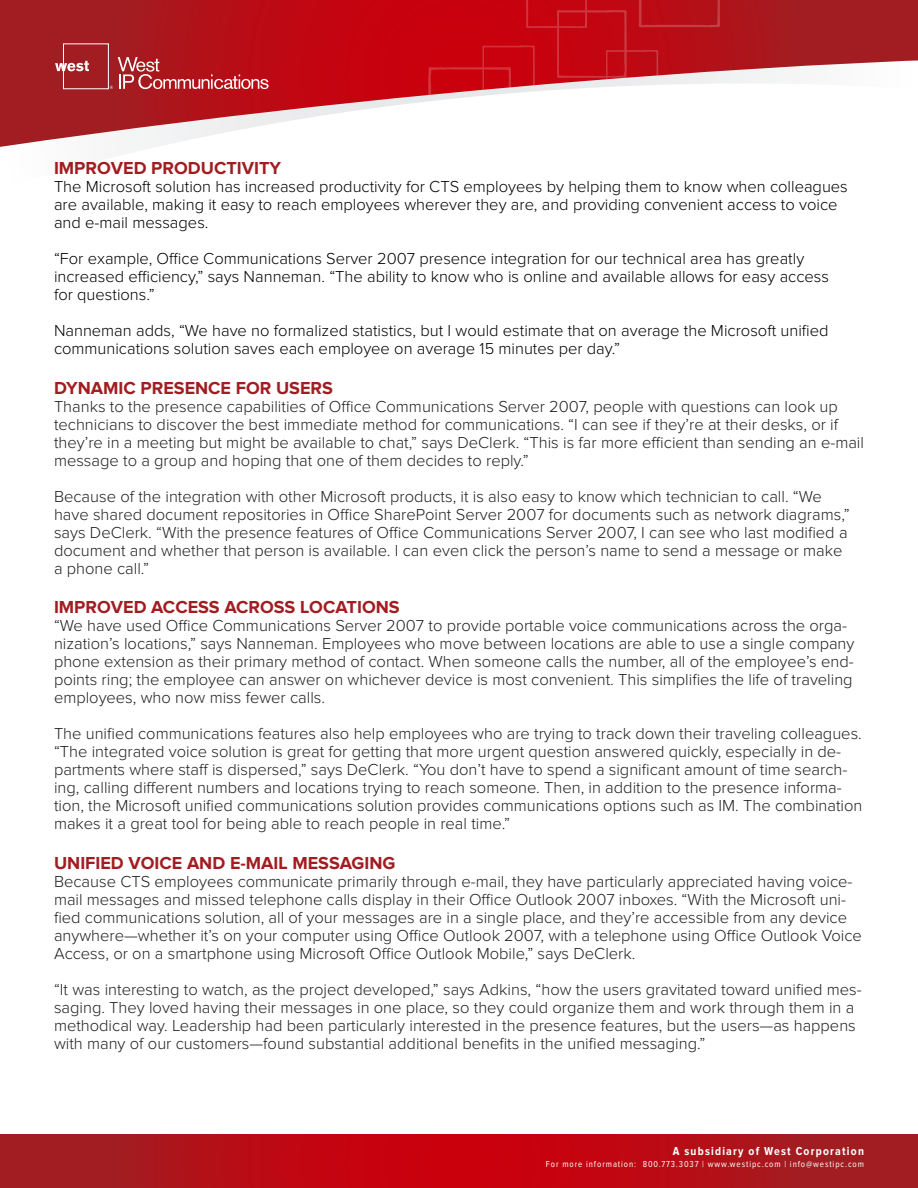
<style>
.page{position:relative;width:918px;height:1188px;background:#fff}
.page>*{position:absolute;margin:0;border:0;box-sizing:border-box;transform-origin:0 0}
.t1{font:700 18px "Proxima Nova S";color:#a11d21}
.t2{font:300 16.5px/18px "Proxima Nova";color:#231f20}
.t3{font:300 16.5px/18px "Proxima Nova";color:#000}
.t4{font:700 12px "Proxima Nova Cond";letter-spacing:.1em;color:#fff}
.t5{font:9px "Proxima Nova Cond";letter-spacing:.1em;color:#fff}
</style>
<div class="page">
<svg style="left:0;top:1134px;width:918px;height:54px;background:#b50e17"></svg>
<svg style="left:0;top:0;width:918px;height:147px"></svg>
<svg style="left:349px;top:0;width:371px;height:147px"></svg>
<div style="left:63px;top:44px;width:46px;height:45px;border:1px solid #fff"></div>
<svg style="left:55px;top:61px;width:34px;height:10px"></svg>
<svg style="left:110px;top:57px;width:159px;height:32px;background:#bc393f"></svg>
<p class="t1" style="left:54px;top:158px;width:229px">IMPROVED PRODUCTIVITY</p>
<p class="t3" style="left:54px;top:178px;width:795px">The Microsoft solution has increased productivity for CTS employees by helping them to know when colleagues are available, making it easy to reach employees wherever they are, and providing convenient access to voice and e-mail messages.</p>
<p class="t3" style="left:54px;top:250px;width:777px">“For example, Office Communications Server 2007 presence integration for our technical area has greatly increased efficiency,” says Nanneman. “The ability to know who is online and available allows for easy access for questions.”</p>
<p class="t3" style="left:54px;top:322px;width:776px">Nanneman adds, “We have no formalized statistics, but I would estimate that on average the Microsoft unified communications solution saves each employee on average 15 minutes per day.”</p>
<p class="t1" style="left:54px;top:377px;width:280px">DYNAMIC PRESENCE FOR USERS</p>
<p class="t2" style="left:54px;top:397px;width:812px">Thanks to the presence capabilities of Office Communications Server 2007, people with questions can look up technicians to discover the best immediate method for communications. “I can see if they’re at their desks, or if they’re in a meeting but might be available to chat,” says DeClerk. “This is far more efficient than sending an e-mail message to a group and hoping that one of them decides to reply.”</p>
<p class="t2" style="left:54px;top:487px;width:797px">Because of the integration with other Microsoft products, it is also easy to know which technician to call. “We have shared document repositories in Office SharePoint Server 2007 for documents such as network diagrams,” says DeClerk. “With the presence features of Office Communications Server 2007, I can see who last modified a document and whether that person is available. I can even click the person’s name to send a message or make a phone call.”</p>
<p class="t1" style="left:54px;top:597px;width:347px">IMPROVED ACCESS ACROSS LOCATIONS</p>
<p class="t2" style="left:54px;top:617px;width:802px">“We have used Office Communications Server 2007 to provide portable voice communications across the orga&shy;nization’s locations,” says Nanneman. Employees who move between locations are able to use a single company phone extension as their primary method of contact. When someone calls the number, all of the employee’s end&shy;points ring; the employee can answer on whichever device is most convenient. This simplifies the life of traveling employees, who now miss fewer calls.</p>
<p class="t2" style="left:54px;top:725px;width:809px">The unified communications features also help employees who are trying to track down their traveling colleagues.</p>
<p class="t2" style="left:54px;top:743px;width:810px">“The integrated voice solution is great for getting that more urgent question answered quickly, especially in de&shy;partments where staff is dispersed,” says DeClerk. “You don’t have to spend a significant amount of time search&shy;ing, calling different numbers and locations trying to reach someone. Then, in addition to the presence informa&shy;tion, the Microsoft unified communications solution provides communications options such as IM. The combination makes it a great tool for being able to reach people in real time.”</p>
<p class="t1" style="left:54px;top:853px;width:343px">UNIFIED VOICE AND E-MAIL MESSAGING</p>
<p class="t2" style="left:54px;top:873px;width:809px">Because CTS employees communicate primarily through e-mail, they have particularly appreciated having voice&shy;mail messages and missed telephone calls display in their Office Outlook 2007 inboxes. “With the Microsoft uni&shy;fied communications solution, all of your messages are in a single place, and they’re accessible from any device anywhere—whether it’s on your computer using Office Outlook 2007, with a telephone using Office Outlook Voice Access, or on a smartphone using Microsoft Office Outlook Mobile,” says DeClerk.</p>
<p class="t2" style="left:54px;top:981px;width:809px">“It was interesting to watch, as the project developed,” says Adkins, “how the users gravitated toward unified mes&shy;saging. They loved having their messages in one place, so they could organize them and work through them in a methodical way. Leadership had been particularly interested in the presence features, but the users—as happens with many of our customers—found substantial additional benefits in the unified messaging.”</p>
<p class="t4" style="left:673px;top:1144px;width:193px">A subsidiary of West Corporation</p>
<p class="t5" style="left:546px;top:1159px;width:320px">For more information: 800.773.3037 | www.westipc.com | info@westipc.com</p>
</div>
